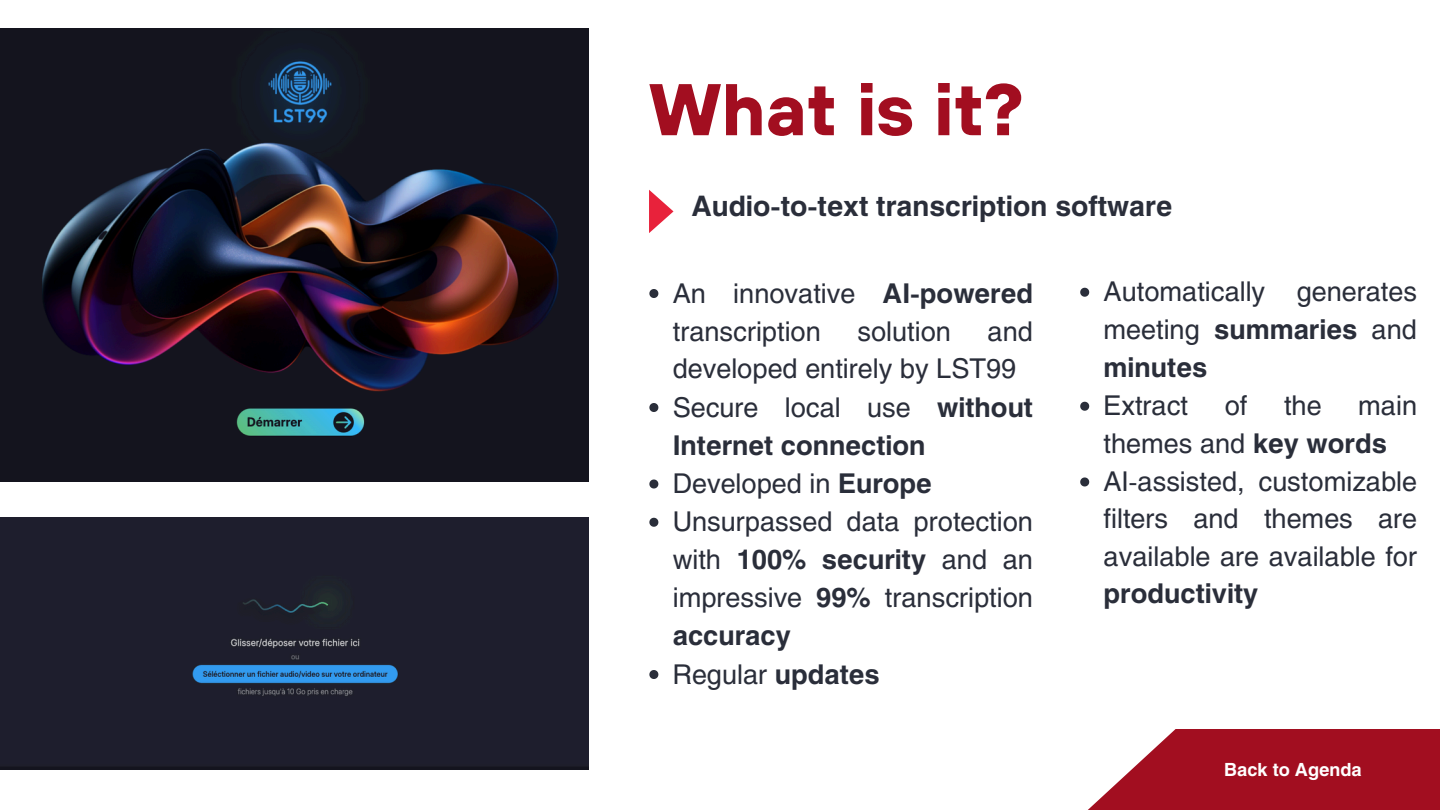
<style>
.page{position:relative;width:1440px;height:810px;background:#fff}
.page>*{position:absolute;margin:0;border:0;box-sizing:border-box;transform-origin:0 0}
.t1{font:700 73px "TT Hoves";color:#a20e20}
.t2{font:700 28px "Helios";color:#2a2e3a}
.t3{font:27px/37.5px "Helios";color:#2a2e3a}
.t4{font:700 27px/38.2px "Helios";color:#2a2e3a}
.t5{font:700 18px "Helios";color:#fff}
.s1{font-weight:700}
.s2{font-weight:400}
</style>
<div class="page">
<svg style="left:1088px;top:729px;width:352px;height:81px;background:#ad2b3b"></svg>
<img style="left:0;top:28px;width:589px;height:453px">
<div style="left:0;top:518px;width:589px;height:251px;background:#1e1e2d"></div>
<svg style="left:649px;top:190px;width:25px;height:43px"></svg>
<svg style="left:649px;top:289px;width:9px;height:9px"></svg>
<svg style="left:649px;top:403px;width:9px;height:9px"></svg>
<svg style="left:649px;top:480px;width:9px;height:9px"></svg>
<svg style="left:649px;top:518px;width:9px;height:9px"></svg>
<svg style="left:649px;top:670px;width:9px;height:9px"></svg>
<svg style="left:1080px;top:288px;width:9px;height:9px"></svg>
<svg style="left:1080px;top:402px;width:9px;height:9px"></svg>
<svg style="left:1080px;top:477px;width:9px;height:9px"></svg>
<p class="t1" style="left:649px;top:62px;width:376px">What is it?</p>
<p class="t2" style="left:691px;top:188px;width:482px">Audio-to-text transcription software</p>
<h1 class="t3" style="left:673px;top:273px;width:362px;line-height:38.2px">An innovative <span class="s1">AI-powered </span>transcription</h1>
<h1 class="t3" style="left:673px;top:312px;width:362px;text-indent:315px">and developed entirely by LST99</h1>
<p class="t4" style="left:673px;top:387px;width:362px"><span class="s2">Secure local use</span> without<br>Internet connection</p>
<p class="t3" style="left:673px;top:464px;width:261px">Developed in <span class="s1">Europe</span></p>
<p class="t3" style="left:673px;top:502px;width:362px;line-height:38px;text-align:justify">Unsurpassed data protection with <span class="s1">100% security</span> and an impressive <span class="s1">99%</span> transcription <span class="s1">accuracy</span></p>
<p class="t3" style="left:673px;top:654px;width:208px">Regular <span class="s1">updates</span></p>
<h1 class="t3" style="left:858px;top:312px;width:95px">solution</h1>
<p class="t3" style="left:1104px;top:272px;width:315px;line-height:37.9px;text-align:justify">Automatically generates meeting <span class="s1">summaries</span> and <span class="s1">minutes</span></p>
<p class="t3" style="left:1104px;top:386px;width:86px">Extract</p>
<p class="t3" style="left:1225px;top:386px;width:24px">of</p>
<p class="t3" style="left:1284px;top:386px;width:39px">the</p>
<p class="t3" style="left:1104px;top:386px;width:315px;text-indent:255px">main themes and <span class="s1">key words</span></p>
<p class="t3" style="left:1104px;top:462px;width:315px;text-align:justify">AI-assisted, customizable filters and themes are available are available for <span class="s1">productivity</span></p>
<p class="t5" style="left:1224px;top:758px;width:139px">Back to Agenda</p>
</div>
